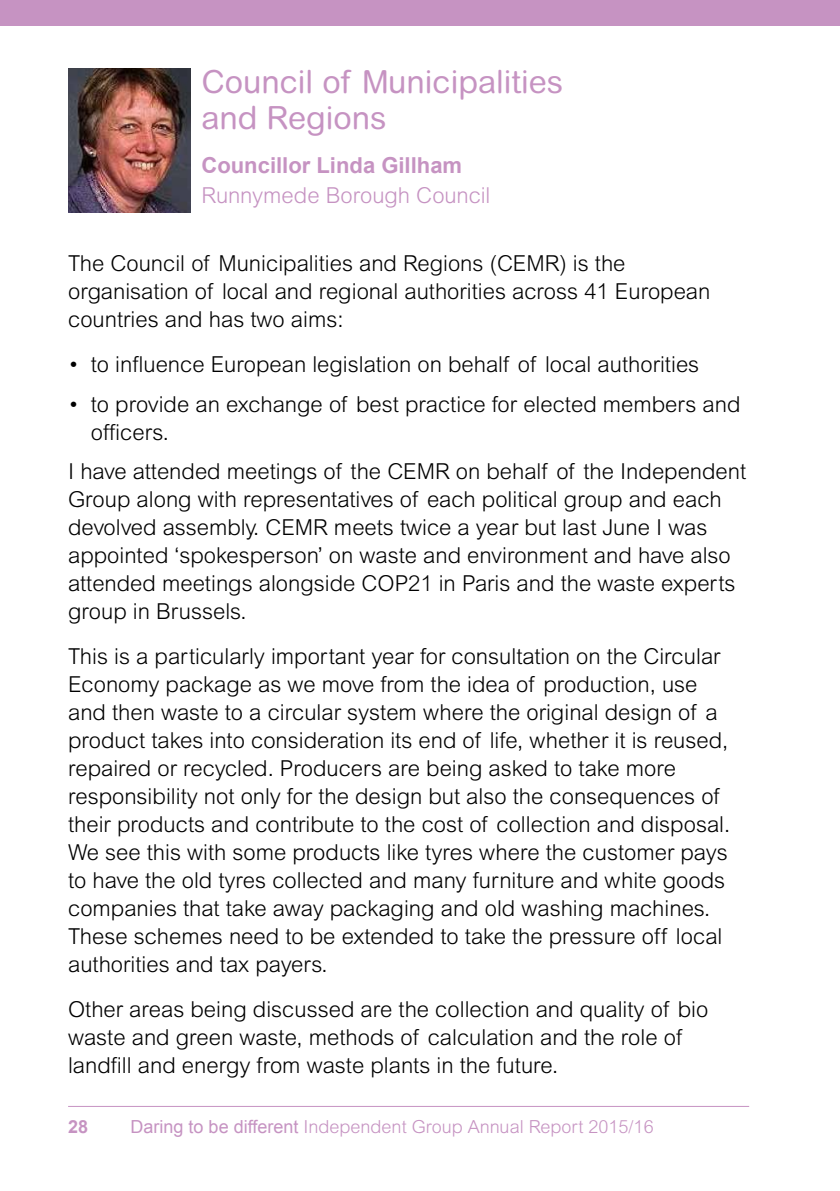
<style>
.page{position:relative;width:840px;height:1191px;background:#fff}
.page>*{position:absolute;margin:0;border:0;box-sizing:border-box;transform-origin:0 0}
.t1{font:32px/36px "Arial Rounded MT";color:#c693c2}
.t2{font:300 22px/28px "Arial MT Std";color:#000}
.t3{font:300 22px "Arial MT Std";letter-spacing:-.005em;color:#c693c2}
.t4{font:700 22px "Arial";color:#c693c2}
.t5{font:300 18px "Arial MT Std";color:#c693c2}
.t6{font:700 18px "Arial";color:#c693c2}
.s1{font-family:"Arial";font-weight:400}
</style>
<div class="page">
<hr style="left:68px;top:1106px;width:680px;height:1px;background:#c693c2">
<div style="left:0;top:0;width:839px;height:26px;background:#c693c2"></div>
<img style="left:68px;top:68px;width:122px;height:145px">
<h1 class="t1" style="left:201px;top:63px;width:363px">Council of Municipalities and Regions</h1>
<p class="t4" style="left:201px;top:151px;width:262px">Councillor Linda Gillham</p>
<p class="t3" style="left:201px;top:183px;width:290px">Runnymede Borough Council</p>
<p class="t2" style="left:68px;top:249px;width:643px">The Council of Municipalities and Regions (CEMR) is the organisation of local and regional authorities across 41 European countries and has two aims:</p>
<p class="t2" style="left:68px;top:350px;width:632px">• to influence European legislation on behalf of local authorities</p>
<p class="t2" style="left:91px;top:390px;width:651px;text-indent:-23px">• to provide an exchange of best practice for elected members and officers.</p>
<p class="t2" style="left:68px;top:457px;width:679px">I have attended meetings of the CEMR on behalf of the Independent Group along with representatives of each political group and each devolved assembly. CEMR meets twice a year but last June I was appointed ‘spokesperson’ on waste and environment and have also attended meetings alongside COP21 in Paris and the waste experts group in Brussels.</p>
<p class="t2" style="left:68px;top:642px;width:663px">This is a particularly important year for consultation on the Circular Economy package as we move from the idea of production, use and then waste to a circular system where the original design of a product takes into consideration its end of life, whether it is reused, repaired or recycled. Producers are being asked to take more responsibility not only for the design but also the consequences of their products and contribute to the cost of collection and disposal.<br>We see this with some products like tyres where the customer pays to have the old tyres collected and many furniture and white goods companies that take away packaging and old washing machines.<br>These schemes need to be extended to take the pressure off local authorities and tax payers.</p>
<p class="t2" style="left:68px;top:995px;width:641px">Other areas being discussed are the collection and quality of bio waste and green waste, methods of calculation and the role of landfill and energy from waste plants in the future.</p>
<p class="t6" style="left:68px;top:1115px;width:22px">28</p>
<p class="t5" style="left:130px;top:1116px;width:524px"><span class="s1">Daring to be different</span> Independent Group Annual Report 2015/16</p>
</div>
